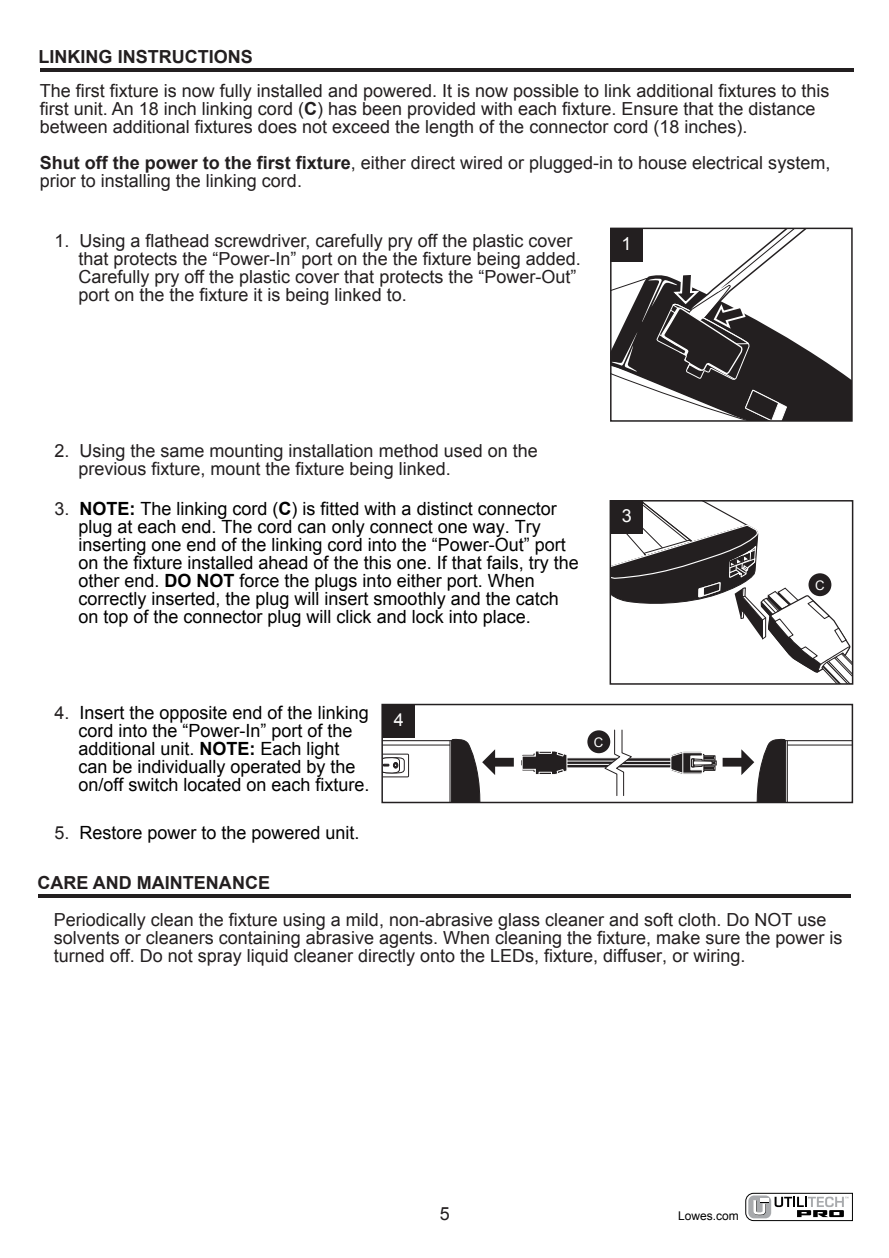
<style>
.page{position:relative;width:889px;height:1258px;background:#fff}
.page>*{position:absolute;margin:0;border:0;box-sizing:border-box;transform-origin:0 0}
.t1{font:18.15px/18px "Arial";color:#010101}
.t2{font:18.15px "Arial";color:#231f20}
.t3{font:18px/18px "Arial";color:#231f20}
.t4{font:700 18px "Arial";color:#231f20}
.t5{font:18px "Arial";color:#fff}
.t6{font:13.2px "Arial";color:#fff}
.t7{font:12px "Arial";color:#010101}
.s1{font-weight:700}
.s2{font-size:18px;color:#231f20}
</style>
<div class="page">
<hr style="left:40px;top:68px;width:813px;height:3px;background:#231f20">
<hr style="left:39px;top:894px;width:812px;height:3px;background:#231f20">
<svg style="left:613px;top:231px;width:236px;height:188px"></svg>
<div style="left:610px;top:228px;width:242px;height:194px;border:2px solid #231f20"></div>
<div style="left:610px;top:228px;width:32px;height:34px;background:#231f20"></div>
<div style="left:587px;top:730px;width:23px;height:23px;background:#231f20;border-radius:50%"></div>
<svg style="left:632px;top:757px;width:38px;height:11px"></svg>
<hr style="left:614px;top:764px;width:57px;height:1px;background:#fff">
<hr style="left:614px;top:761px;width:57px;height:1px;background:#fff">
<div style="left:702px;top:760px;width:14px;height:5px;border:1px solid #231f20"></div>
<svg style="left:670px;top:751px;width:45px;height:23px"></svg>
<div style="left:521px;top:760px;width:14px;height:5px;border:1px solid #231f20"></div>
<svg style="left:567px;top:757px;width:37px;height:11px"></svg>
<hr style="left:566px;top:761px;width:51px;height:1px;background:#fff">
<hr style="left:566px;top:764px;width:51px;height:1px;background:#fff">
<svg style="left:522px;top:751px;width:45px;height:24px"></svg>
<svg style="left:384px;top:738px;width:130px;height:62px"></svg>
<hr style="left:449px;top:740px;width:1px;height:62px;background:#231f20">
<svg style="left:722px;top:738px;width:128px;height:62px"></svg>
<hr style="left:787px;top:740px;width:1px;height:62px;background:#231f20">
<svg style="left:604px;top:729px;width:28px;height:67px"></svg>
<div style="left:381px;top:703px;width:472px;height:100px;border:2px solid #231f20"></div>
<svg style="left:612px;top:503px;width:238px;height:178px"></svg>
<div style="left:609px;top:500px;width:244px;height:184px;border:2px solid #231f20"></div>
<div style="left:610px;top:500px;width:33px;height:34px;background:#231f20"></div>
<div style="left:382px;top:704px;width:33px;height:34px;background:#231f20"></div>
<svg style="left:745px;top:1192px;width:108px;height:29px"></svg>
<p class="t4" style="left:39px;top:44px;width:216px">LINKING INSTRUCTIONS</p>
<p class="t3" style="left:40px;top:82px;width:791px">The first fixture is now fully installed and powered. It is now possible to link additional fixtures to this first unit. An 18 inch linking cord (<span class="s1">C</span>) has been provided with each fixture. Ensure that the distance between additional fixtures does not exceed the length of the connector cord (18 inches).</p>
<p class="t3" style="left:40px;top:154px;width:792px"><span class="s1">Shut off the power to the first fixture</span>, either direct wired or plugged-in to house electrical system, prior to installing the linking cord.</p>
<p class="t3" style="left:78px;top:232px;width:504px;text-indent:-24px">1. Using a flathead screwdriver, carefully pry off the plastic cover that protects the “Power-In” port on the the fixture being added.<br>Carefully pry off the plastic cover that protects the “Power-Out” port on the the fixture it is being linked to.</p>
<p class="t5" style="left:621px;top:232px;width:12px">1</p>
<p class="t3" style="left:78px;top:442px;width:461px;text-indent:-24px">2. Using the same mounting installation method used on the previous fixture, mount the fixture being linked.</p>
<p class="t1" style="left:78px;top:500px;width:502px;text-indent:-24px"><span class="s2">3.</span> <span class="s1">NOTE:</span> The linking cord (<span class="s1">C</span>) is fitted with a distinct connector plug at each end. The cord can only connect one way. Try inserting one end of the linking cord into the “Power-Out” port on the fixture installed ahead of the this one. If that fails, try the other end. <span class="s1">DO NOT</span> force the plugs into either port. When correctly inserted, the plug will insert smoothly and the catch on top of the connector plug will click and lock into place.</p>
<p class="t5" style="left:622px;top:504px;width:12px">3</p>
<p class="t1" style="left:78px;top:704px;width:293px;text-indent:-24px"><span class="s2">4.</span> Insert the opposite end of the linking cord into the “Power-In” port of the additional unit. <span class="s1">NOTE:</span> Each light can be individually operated by the on/off switch located on each fixture.</p>
<p class="t1" style="left:54px;top:824px;width:307px"><span class="s2">5.</span> Restore power to the powered unit.</p>
<p class="t4" style="left:38px;top:870px;width:234px">CARE AND MAINTENANCE</p>
<p class="t5" style="left:394px;top:708px;width:12px">4</p>
<p class="t6" style="left:594px;top:733px;width:11px">C</p>
<p class="t6" style="left:815px;top:576px;width:11px">C</p>
<p class="t3" style="left:54px;top:911px;width:790px">Periodically clean the fixture using a mild, non-abrasive glass cleaner and soft cloth. Do NOT use solvents or cleaners containing abrasive agents. When cleaning the fixture, make sure the power is turned off. Do not spray liquid cleaner directly onto the LEDs, fixture, diffuser, or wiring.</p>
<p class="t2" style="left:440px;top:1201px;width:12px">5</p>
<p class="t7" style="left:678px;top:1207px;width:62px">Lowes.com</p>
</div>
